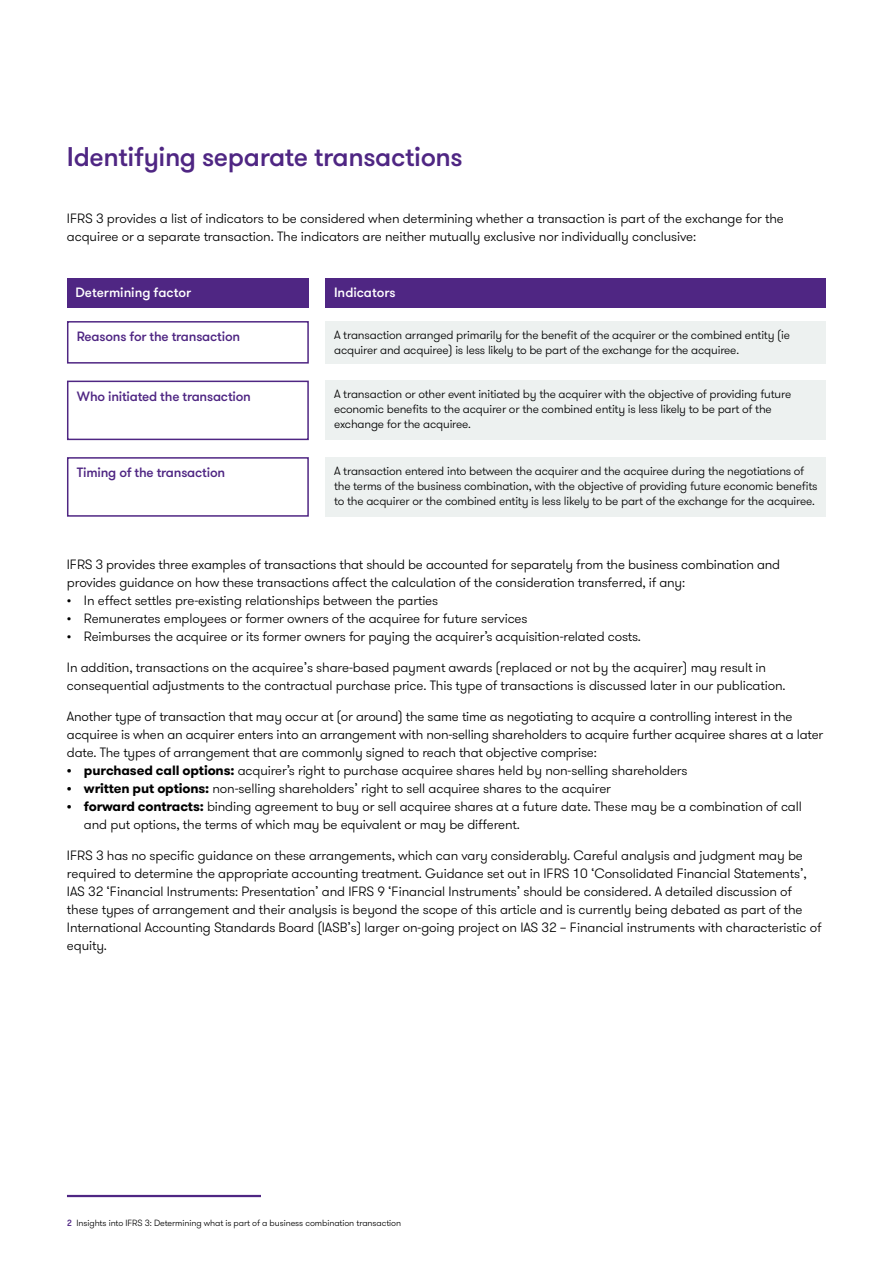
<style>
.page{position:relative;width:893px;height:1263px;background:#fff}
.page>*{position:absolute;margin:0;border:0;box-sizing:border-box;transform-origin:0 0}
.t1{font:500 27px "GT Walsheim Pro";letter-spacing:-.015em;color:#4f2683}
.t2{font:300 13.5px/18px "GT Walsheim Pro";letter-spacing:-.01em;color:#000}
.t3{font:500 13.5px "GT Walsheim Pro";letter-spacing:-.015em;color:#4f2683}
.t4{font:500 13.5px "GT Walsheim Pro";color:#fff}
.t5{font:300 12px/15px "GT Walsheim Pro";letter-spacing:-.015em;color:#000}
.t6{font:300 9px "GT Walsheim Pro";letter-spacing:-.01em;color:#000}
.s1{font-weight:700}
.s2{font-weight:500;color:#4f2683}
</style>
<div class="page">
<hr style="left:67px;top:1195px;width:194px;height:2px;background:#4f2683">
<div style="left:67px;top:279px;width:242px;height:29px;background:#4f2683"></div>
<div style="left:326px;top:279px;width:500px;height:29px;background:#4f2683"></div>
<div style="left:326px;top:321px;width:500px;height:43px;background:#edf1f0"></div>
<div style="left:326px;top:381px;width:500px;height:59px;background:#edf1f0"></div>
<div style="left:326px;top:457px;width:500px;height:60px;background:#edf1f0"></div>
<div style="left:67px;top:321px;width:242px;height:43px;border:2px solid #4f2683"></div>
<div style="left:67px;top:381px;width:242px;height:59px;border:2px solid #4f2683"></div>
<div style="left:67px;top:457px;width:242px;height:60px;border:2px solid #4f2683"></div>
<h1 class="t1" style="left:67px;top:140px;width:397px">Identifying separate transactions</h1>
<p class="t2" style="left:67px;top:210px;width:718px">IFRS 3 provides a list of indicators to be considered when determining whether a transaction is part of the exchange for the acquiree or a separate transaction. The indicators are neither mutually exclusive nor individually conclusive:</p>
<p class="t4" style="left:75px;top:284px;width:117px">Determining factor</p>
<p class="t4" style="left:334px;top:284px;width:63px">Indicators</p>
<p class="t5" style="left:334px;top:327px;width:457px">A transaction arranged primarily for the benefit of the acquirer or the combined entity (ie acquirer and acquiree) is less likely to be part of the exchange for the acquiree.</p>
<p class="t5" style="left:334px;top:387px;width:459px">A transaction or other event initiated by the acquirer with the objective of providing future economic benefits to the acquirer or the combined entity is less likely to be part of the exchange for the acquiree.</p>
<p class="t5" style="left:334px;top:463px;width:485px">A transaction entered into between the acquirer and the acquiree during the negotiations of the terms of the business combination, with the objective of providing future economic benefits to the acquirer or the combined entity is less likely to be part of the exchange for the acquiree.</p>
<p class="t3" style="left:77px;top:328px;width:165px">Reasons for the transaction</p>
<p class="t3" style="left:77px;top:388px;width:175px">Who initiated the transaction</p>
<p class="t3" style="left:77px;top:464px;width:150px">Timing of the transaction</p>
<p class="t2" style="left:67px;top:556px;width:715px">IFRS 3 provides three examples of transactions that should be accounted for separately from the business combination and provides guidance on how these transactions affect the calculation of the consideration transferred, if any:</p>
<p class="t2" style="left:67px;top:592px;width:373px">• In effect settles pre-existing relationships between the parties</p>
<p class="t2" style="left:67px;top:610px;width:462px">• Remunerates employees or former owners of the acquiree for future services</p>
<p class="t2" style="left:67px;top:628px;width:576px">• Reimburses the acquiree or its former owners for paying the acquirer’s acquisition-related costs.</p>
<p class="t2" style="left:67px;top:659px;width:720px">In addition, transactions on the acquiree’s share-based payment awards (replaced or not by the acquirer) may result in consequential adjustments to the contractual purchase price. This type of transactions is discussed later in our publication.</p>
<p class="t2" style="left:67px;top:707px;width:758px">Another type of transaction that may occur at (or around) the same time as negotiating to acquire a controlling interest in the acquiree is when an acquirer enters into an arrangement with non-selling shareholders to acquire further acquiree shares at a later date. The types of arrangement that are commonly signed to reach that objective comprise:</p>
<p class="t2" style="left:67px;top:761px;width:622px"><span class="s1">• purchased call options:</span> acquirer’s right to purchase acquiree shares held by non-selling shareholders</p>
<p class="t2" style="left:67px;top:779px;width:545px"><span class="s1">• written put options:</span> non-selling shareholders’ right to sell acquiree shares to the acquirer</p>
<p class="t2" style="left:84px;top:797px;width:719px;text-indent:-17px"><span class="s1">• forward contracts:</span> binding agreement to buy or sell acquiree shares at a future date. These may be a combination of call and put options, the terms of which may be equivalent or may be different.</p>
<p class="t2" style="left:67px;top:846px;width:756px">IFRS 3 has no specific guidance on these arrangements, which can vary considerably. Careful analysis and judgment may be required to determine the appropriate accounting treatment. Guidance set out in IFRS 10 ‘Consolidated Financial Statements’, IAS 32 ‘Financial Instruments: Presentation’ and IFRS 9 ‘Financial Instruments’ should be considered. A detailed discussion of these types of arrangement and their analysis is beyond the scope of this article and is currently being debated as part of the International Accounting Standards Board (IASB’s) larger on-going project on IAS 32 – Financial instruments with characteristic of equity.</p>
<p class="t6" style="left:67px;top:1217px;width:336px"><span class="s2">2</span> Insights into IFRS 3: Determining what is part of a business combination transaction</p>
</div>
